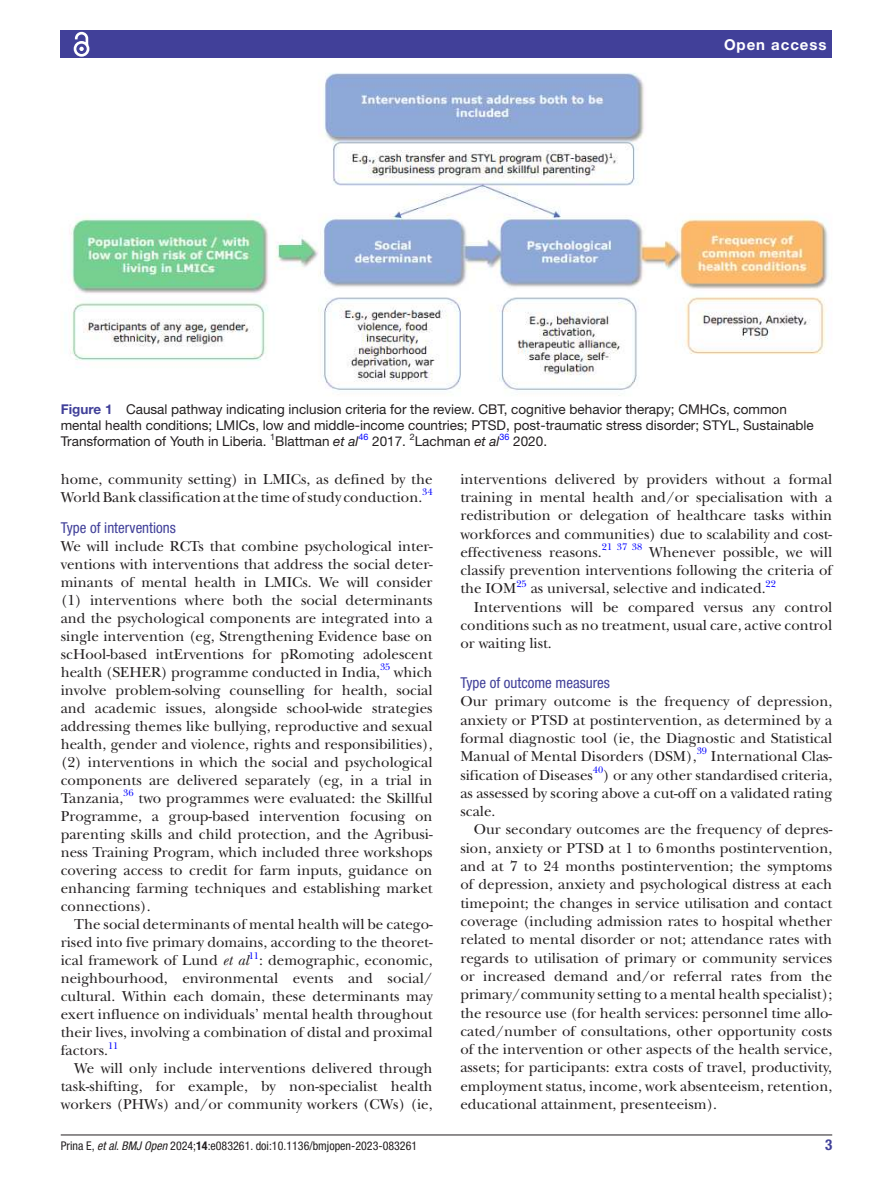
<style>
.page{position:relative;width:893px;height:1191px;background:#fff}
.page>*{position:absolute;margin:0;border:0;box-sizing:border-box;transform-origin:0 0}
.t1{font:15px/18px "New Baskerville";color:#231f20;text-align:justify}
.t2{font:condensed 15px "Helvetica Neue LT Std";color:#414099}
.t3{font:700 15px "Helvetica Neue LT Std";letter-spacing:.065em;color:#fff}
.t4{font:700 condensed 15px "Helvetica Neue LT Std";color:#414099}
.t5{font:13.5px/16.2px "Helvetica Neue LT Std";color:#231f20}
.t6{font:condensed 12px "Helvetica Neue LT Std";color:#231f20}
.t7{font:9.9px "New Baskerville";color:#00f}
.s1{font-weight:700;color:#414099}
.s2{font-style:italic}
.s3{font-weight:700}
</style>
<div class="page">
<hr style="left:61px;top:1134px;width:771px;height:1px;background:#231f20">
<div style="left:61px;top:31px;width:771px;height:27px;background:#414099"></div>
<svg style="left:73px;top:31px;width:17px;height:26px"></svg>
<img style="left:69px;top:73px;width:759px;height:323px">
<p class="t3" style="left:724px;top:35px;width:104px">Open access</p>
<p class="t5" style="left:61px;top:401px;width:754px"><span class="s1">Figure 1</span> Causal pathway indicating inclusion criteria for the review. CBT, cognitive behavior therapy; CMHCs, common mental health conditions; LMICs, low and middle-income countries; PTSD, post-traumatic stress disorder; STYL, Sustainable<br>Transformation of Youth in Liberia. <sup>1</sup>Blattman <span class="s2">et al</span><sup>46</sup> 2017. <sup>2</sup>Lachman <span class="s2">et al</span><sup>36</sup> 2020.</p>
<p class="t1" style="left:61px;top:470px;width:373px">home, community setting) in LMICs, as defined by the<br>World Bank classification at the time of study conduction.</p>
<p class="t7" style="left:422px;top:486px;width:12px">34</p>
<p class="t2" style="left:61px;top:519px;width:117px">Type of interventions</p>
<p class="t1" style="left:61px;top:537px;width:373px">We will include RCTs that combine psychological inter&shy;ventions with interventions that address the social deter&shy;minants of mental health in LMICs. We will consider (1) interventions where both the social determinants and the psychological components are integrated into a single intervention (eg, Strengthening Evidence base on scHool-based intErventions for pRomoting adolescent health (SEHER) programme conducted in India,</p>
<p class="t7" style="left:380px;top:661px;width:12px">35</p>
<p class="t1" style="left:61px;top:663px;width:373px;text-indent:333px">which involve problem-solving counselling for health, social and academic issues, alongside school-wide strategies addressing themes like bullying, reproductive and sexual health, gender and violence, rights and responsibilities), (2) interventions in which the social and psychological components are delivered separately (eg, in a trial in Tanzania,</p>
<p class="t7" style="left:123px;top:787px;width:12px">36</p>
<p class="t1" style="left:61px;top:789px;width:373px;text-indent:78px">two programmes were evaluated: the Skillful Programme, a group-based intervention focusing on parenting skills and child protection, and the Agribusi&shy;ness Training Program, which included three workshops covering access to credit for farm inputs, guidance on enhancing farming techniques and establishing market connections).</p>
<p class="t1" style="left:61px;top:915px;width:373px;text-indent:14px">The social determinants of mental health will be catego&shy;rised into five primary domains, according to the theoret&shy;ical framework of Lund <span class="s2">et al</span></p>
<p class="t7" style="left:249px;top:949px;width:12px">11</p>
<p class="t1" style="left:61px;top:951px;width:373px;text-indent:198px">: demographic, economic, neighbourhood, environmental events and social/ cultural. Within each domain, these determinants may exert influence on individuals’ mental health throughout their lives, involving a combination of distal and proximal factors.</p>
<p class="t7" style="left:108px;top:1039px;width:12px">11</p>
<p class="t1" style="left:61px;top:1059px;width:373px;text-indent:14px">We will only include interventions delivered through task-shifting, for example, by non-specialist health workers (PHWs) and/or community workers (CWs) (ie,</p>
<p class="t1" style="left:460px;top:470px;width:373px">interventions delivered by providers without a formal training in mental health and/or specialisation with a redistribution or delegation of healthcare tasks within workforces and communities) due to scalability and cost&shy;effectiveness reasons.</p>
<p class="t7" style="left:602px;top:541px;width:42px">21 37 38</p>
<p class="t1" style="left:460px;top:543px;width:373px;text-indent:189px">Whenever possible, we will classify prevention interventions following the criteria of the IOM</p>
<p class="t7" style="left:516px;top:578px;width:12px">25</p>
<p class="t1" style="left:531px;top:579px;width:236px">as universal, selective and indicated.</p>
<p class="t7" style="left:766px;top:578px;width:12px">22</p>
<p class="t1" style="left:460px;top:598px;width:373px;text-indent:14px">Interventions will be compared versus any control conditions such as no treatment, usual care, active control or waiting list.</p>
<p class="t2" style="left:460px;top:674px;width:151px">Type of outcome measures</p>
<p class="t1" style="left:460px;top:692px;width:373px">Our primary outcome is the frequency of depression, anxiety or PTSD at postintervention, as determined by a formal diagnostic tool (ie, the Diagnostic and Statistical Manual of Mental Disorders (DSM),</p>
<p class="t7" style="left:697px;top:745px;width:12px">39</p>
<p class="t1" style="left:711px;top:747px;width:123px">International Clas-</p>
<p class="t1" style="left:460px;top:765px;width:134px">sification of Diseases</p>
<p class="t7" style="left:593px;top:764px;width:12px">40</p>
<p class="t1" style="left:460px;top:765px;width:373px;text-indent:143px">) or any other standardised criteria, as assessed by scoring above a cut-off on a validated rating scale.</p>
<p class="t1" style="left:460px;top:820px;width:373px;text-indent:14px">Our secondary outcomes are the frequency of depres&shy;sion, anxiety or PTSD at 1 to 6months postintervention, and at 7 to 24 months postintervention; the symptoms of depression, anxiety and psychological distress at each timepoint; the changes in service utilisation and contact coverage (including admission rates to hospital whether related to mental disorder or not; attendance rates with regards to utilisation of primary or community services or increased demand and/or referral rates from the primary/community setting to a mental health specialist); the resource use (for health services: personnel time allo&shy;cated/number of consultations, other opportunity costs of the intervention or other aspects of the health service, assets; for participants: extra costs of travel, productivity, employment status, income, work absenteeism, retention, educational attainment, presenteeism).</p>
<p class="t6" style="left:61px;top:1138px;width:358px">Prina E, <span class="s2">et al</span>. <span class="s2">BMJ Open</span> 2024;<span class="s3">14</span>:e083261. doi:10.1136/bmjopen-2023-083261</p>
<p class="t4" style="left:825px;top:1135px;width:9px">3</p>
</div>
